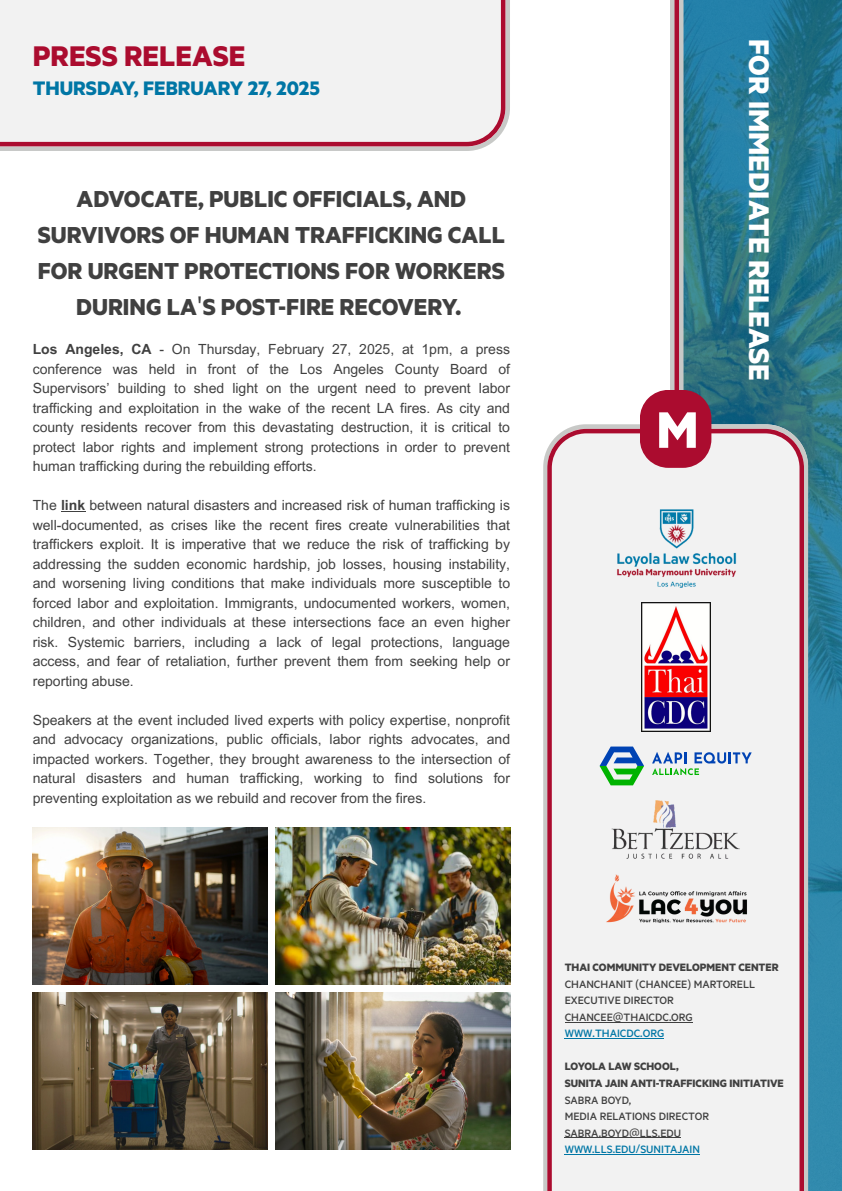
<style>
.page{position:relative;width:842px;height:1191px;background:#fff}
.page>*{position:absolute;margin:0;border:0;box-sizing:border-box;transform-origin:0 0}
.t1{font:700 57.8px "Test Metric";color:#fff}
.t2{font:700 32px "Test Metric";color:#fff}
.t3{font:700 32px "Test Metric";color:#ab0c2f}
.t4{font:700 26px/36px "Test Metric";color:#404040;text-align:center}
.t5{font:700 22px "Test Metric";color:#0076a5}
.t6{font:14px/19.5px "Arial MT Pro";color:#404040;text-align:justify}
.t7{font:500 12px "Test Metric";color:#404040}
.t8{font:700 12px "Test Metric";color:#404040}
.t9{font:500 12px "Test Metric";color:#0076a5}
.s1{font-family:"Noto Sans";font-weight:400}
.s2{font-weight:700}
</style>
<div class="page">
<svg style="left:683px;top:0;width:159px;height:1190px;background:#297992"></svg>
<div style="left:670px;top:0;width:13px;height:495px;background:#c8c9c7"></div>
<div style="left:674px;top:0;width:5px;height:483px;background:#ab0c2f"></div>
<svg style="left:543px;top:424px;width:265px;height:766px;background:#c6c9c7"></svg>
<div style="left:547px;top:429px;width:257px;height:761px;background:#f2f2f2"></div>
<svg style="left:640px;top:390px;width:71px;height:78px"></svg>
<img style="left:641px;top:602px;width:69px;height:129px">
<img style="left:600px;top:800px;width:152px;height:58px">
<img style="left:600px;top:873px;width:152px;height:49px">
<svg style="left:600px;top:746px;width:44px;height:39px"></svg>
<svg style="left:652px;top:751px;width:100px;height:24px"></svg>
<img style="left:607px;top:509px;width:137px;height:78px">
<hr style="left:565px;top:1021px;width:128px;height:1px;background:#404040">
<hr style="left:565px;top:1038px;width:99px;height:1px;background:#0076a5">
<hr style="left:565px;top:1137px;width:116px;height:1px;background:#404040">
<hr style="left:565px;top:1153px;width:135px;height:1px;background:#0076a5">
<svg style="left:0;top:0;width:510px;height:151px;background:#cdc3c4"></svg>
<div style="left:0;top:0;width:505px;height:146px;background:#f2f2f2"></div>
<svg style="left:61px;top:511px;width:24px;height:1px"></svg>
<img style="left:33px;top:827px;width:234px;height:156px">
<img style="left:33px;top:992px;width:234px;height:157px">
<img style="left:276px;top:992px;width:234px;height:157px">
<img style="left:276px;top:827px;width:234px;height:157px">
<h1 class="t3" style="left:33px;top:42px;width:214px">PRESS RELEASE</h1>
<p class="t5" style="left:33px;top:78px;width:289px">THURSDAY, FEBRUARY 27, 2025</p>
<p class="t4" style="left:38px;top:182px;width:469px">ADVOCATE, PUBLIC OFFICIALS, AND SURVIVORS OF HUMAN TRAFFICKING CALL FOR URGENT PROTECTIONS FOR WORKERS DURING LA<span class="s1">'</span>S POST-FIRE RECOVERY.</p>
<p class="t6" style="left:33px;top:341px;width:479px"><span class="s2">Los Angeles, CA</span> - On Thursday, February 27, 2025, at 1pm, a press conference was held in front of the Los Angeles County Board of Supervisors’ building to shed light on the urgent need to prevent labor trafficking and exploitation in the wake of the recent LA fires. As city and county residents recover from this devastating destruction, it is critical to protect labor rights and implement strong protections in order to prevent human trafficking during the rebuilding efforts.</p>
<p class="t6" style="left:33px;top:497px;width:479px">The <span class="s2">link</span> between natural disasters and increased risk of human trafficking is well-documented, as crises like the recent fires create vulnerabilities that traffickers exploit. It is imperative that we reduce the risk of trafficking by addressing the sudden economic hardship, job losses, housing instability, and worsening living conditions that make individuals more susceptible to forced labor and exploitation. Immigrants, undocumented workers, women, children, and other individuals at these intersections face an even higher risk. Systemic barriers, including a lack of legal protections, language access, and fear of retaliation, further prevent them from seeking help or reporting abuse.</p>
<p class="t6" style="left:33px;top:712px;width:479px">Speakers at the event included lived experts with policy expertise, nonprofit and advocacy organizations, public officials, labor rights advocates, and impacted workers. Together, they brought awareness to the intersection of natural disasters and human trafficking, working to find solutions for preventing exploitation as we rebuild and recover from the fires.</p>
<h1 class="t1" style="left:656px;top:404px;width:43px">M</h1>
<p class="t2" style="left:773px;top:39px;width:343px;rotate:90deg">FOR IMMEDIATE RELEASE</p>
<h3 class="t8" style="left:565px;top:962px;width:215px">THAI COMMUNITY DEVELOPMENT CENTER</h3>
<h2 class="t7" style="left:565px;top:978px;width:192px">CHANCHANIT <span class="s1">(</span>CHANCEE<span class="s1">)</span> MARTORELL</h2>
<h4 class="t7" style="left:565px;top:995px;width:111px">EXECUTIVE DIRECTOR</h4>
<h4 class="t7" style="left:565px;top:1011px;width:129px">CHANCEE<span class="s1">@</span>THAICDC.ORG</h4>
<h4 class="t9" style="left:565px;top:1028px;width:101px">WWW.THAICDC.ORG</h4>
<p class="t8" style="left:565px;top:1061px;width:116px">LOYOLA LAW SCHOOL,</p>
<p class="t8" style="left:565px;top:1077px;width:221px">SUNITA JAIN ANTI-TRAFFICKING INITIATIVE</p>
<p class="t7" style="left:565px;top:1094px;width:68px">SABRA BOYD,</p>
<p class="t7" style="left:565px;top:1110px;width:146px">MEDIA RELATIONS DIRECTOR</p>
<p class="t7" style="left:565px;top:1127px;width:118px">SABRA.BOYD<span class="s1">@</span>LLS.EDU</p>
<p class="t9" style="left:565px;top:1143px;width:137px">WWW.LLS.EDU<span class="s1">/</span>SUNITAJAIN</p>
</div>
